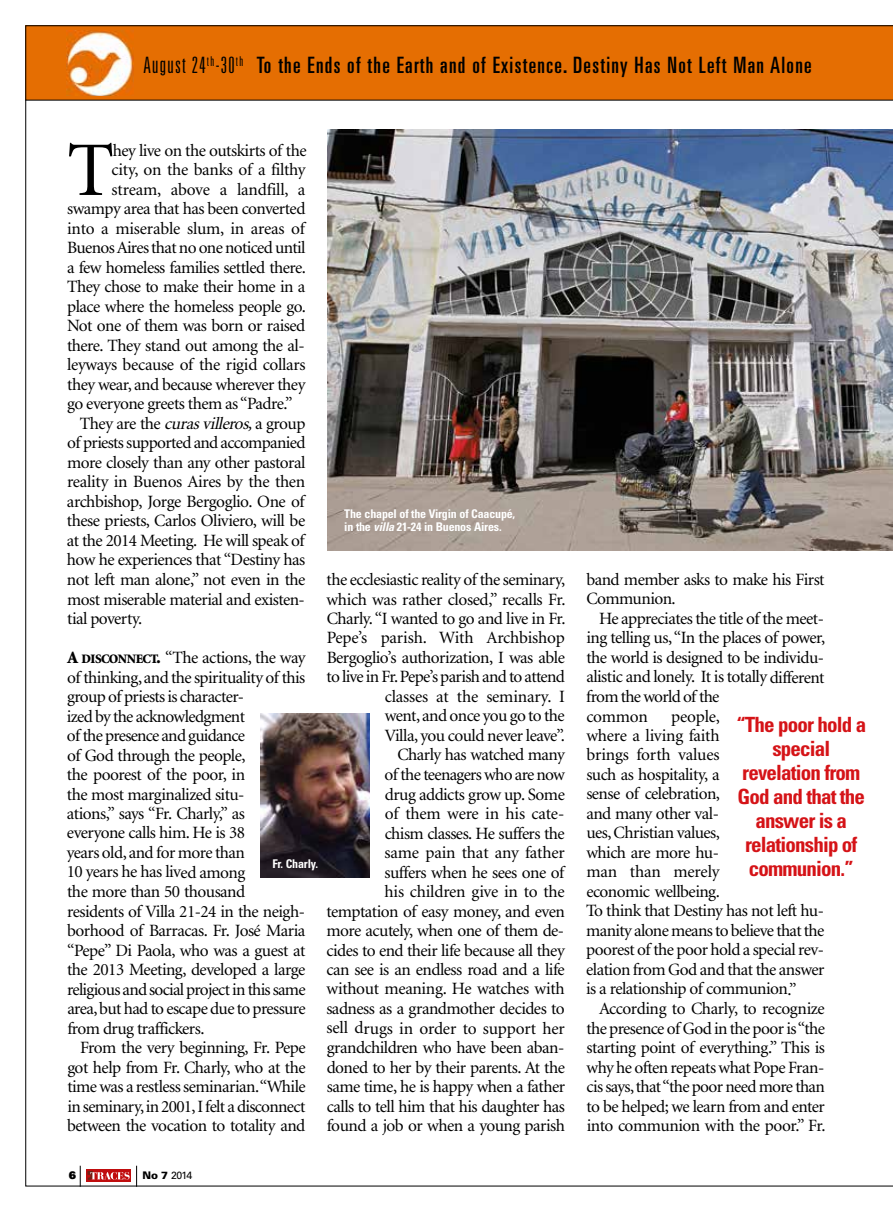
<style>
.page{position:relative;width:893px;height:1212px;background:#fff}
.page>*{position:absolute;margin:0;border:0;box-sizing:border-box;transform-origin:0 0}
.t1{font:77.25px "Minion";color:#000}
.t2{font:ultra-condensed 22.5px "Univers";letter-spacing:.06em;color:#000}
.t3{font:700 condensed 21px/24px "Univers";letter-spacing:-.04em;color:#d51317;text-align:center}
.t4{font:17.25px/19.5px "Minion";letter-spacing:-.03em;color:#000}
.t5{font:17.25px "Minion";letter-spacing:-.01em;color:#000}
.t6{font:900 16.5px "Bauer Bodoni";color:#000}
.t7{font:700 condensed 12px/13.5px "Univers";letter-spacing:-.015em;color:#fff}
.t8{font:10.5px "Univers";color:#000}
.t9{font:900 10.5px "Univers";color:#000}
.s1{font-weight:300}
.s2{font-style:italic}
.s3{font-weight:900}
.s4{font-weight:900;font-size:12.9px}
</style>
<div class="page">
<img style="left:327px;top:129px;width:566px;height:421px">
<div style="left:26px;top:26px;width:867px;height:74px;background:#e56e02"></div>
<img style="left:67px;top:30px;width:66px;height:66px">
<svg style="left:136px;top:1166px;width:1px;height:21px"></svg>
<div style="left:86px;top:1169px;width:45px;height:13px;background:#c00d0e"></div>
<svg style="left:88px;top:1171px;width:42px;height:9px"></svg>
<svg style="left:80px;top:1166px;width:1px;height:21px"></svg>
<img style="left:260px;top:714px;width:110px;height:163px">
<h2 class="t2" style="left:143px;top:52px;width:670px"><span class="s1">August 24</span><sup>th</sup><span class="s1">-30</span><sup>th</sup> To the Ends of the Earth and of Existence. Destiny Has Not Left Man Alone</h2>
<p class="t6" style="left:78px;top:59px;width:117px">XXXXXXXXXX</p>
<h1 class="t1" style="left:67px;top:132px;width:48px">T</h1>
<p class="t4" style="left:113px;top:141px;width:195px">hey live on the outskirts of the</p>
<p class="t4" style="left:112px;top:161px;width:195px">city, on the banks of a filthy</p>
<p class="t5" style="left:112px;top:181px;width:195px">stream, above a landfill, a</p>
<p class="t4" style="left:67px;top:200px;width:240px">swampy area that has been converted</p>
<p class="t5" style="left:67px;top:220px;width:239px">into a miserable slum, in areas of</p>
<p class="t4" style="left:67px;top:239px;width:240px">BuenosAires that no one noticed until</p>
<p class="t4" style="left:67px;top:258px;width:240px">a few homeless families settled there.</p>
<p class="t4" style="left:67px;top:278px;width:240px">They chose to make their home in a</p>
<p class="t4" style="left:67px;top:297px;width:240px">place where the homeless people go.</p>
<p class="t4" style="left:67px;top:317px;width:240px">Not one of them was born or raised</p>
<p class="t4" style="left:67px;top:336px;width:239px">there. They stand out among the al-</p>
<p class="t4" style="left:67px;top:356px;width:240px">leyways because of the rigid collars</p>
<p class="t4" style="left:67px;top:375px;width:240px">they wear, and because wherever they</p>
<p class="t4" style="left:67px;top:395px;width:227px">go everyone greets them as“Padre.”</p>
<p class="t4" style="left:80px;top:414px;width:227px">They are the <span class="s2">curasvilleros,</span>a group</p>
<p class="t4" style="left:67px;top:434px;width:240px">of priests supported and accompanied</p>
<p class="t4" style="left:67px;top:453px;width:240px">more closely than any other pastoral</p>
<p class="t4" style="left:67px;top:473px;width:240px">reality in Buenos Aires by the then</p>
<p class="t4" style="left:67px;top:492px;width:239px">archbishop, Jorge Bergoglio. One of</p>
<p class="t4" style="left:67px;top:512px;width:240px">these priests, Carlos Oliviero, will be</p>
<p class="t4" style="left:67px;top:531px;width:239px">at the 2014 Meeting. He will speak of</p>
<p class="t4" style="left:67px;top:551px;width:240px">how he experiences that “Destiny has</p>
<p class="t4" style="left:67px;top:570px;width:240px">not left man alone,” not even in the</p>
<p class="t4" style="left:67px;top:590px;width:239px">most miserable material and existen-</p>
<p class="t4" style="left:67px;top:609px;width:77px">tial poverty.</p>
<p class="t4" style="left:67px;top:648px;width:240px"><span class="s3">A</span> <span class="s4">DISCONNECT</span><span class="s3">.</span> “The actions, the way of thinking,and the spirituality of this group of priests is character-<br>ized by the acknowledgment<br>of the presence and guidance<br>of God through the people,<br>the poorest of the poor, in<br>the most marginalized situ-<br>ations,” says “Fr. Charly,” as everyone calls him. He is 38<br>years old, and for more than<br>10 years he has lived among<br>the more than 50 thousand residents of Villa 21-24 in the neigh&shy;borhood of Barracas. Fr. José Maria “Pepe” Di Paola, who was a guest at the 2013 Meeting, developed a large religious and social project in this same area,but had to escape due to pressure from drug traffickers.</p>
<p class="t4" style="left:67px;top:1038px;width:240px;text-align:justify;text-indent:13px">From the very beginning, Fr. Pepe got help from Fr. Charly, who at the time was a restless seminarian.“While in seminary,in2001,I felt a disconnect between the vocation to totality and</p>
<p class="t7" style="left:272px;top:857px;width:47px">Fr. Charly.</p>
<p class="t7" style="left:344px;top:507px;width:172px">The chapel of the Virgin of Caacupé, in the <span class="s2">villa</span> 21-24 in Buenos Aires.</p>
<p class="t4" style="left:326px;top:570px;width:241px;text-align:right">the ecclesiastic reality of the seminary, which was rather closed,” recalls Fr.<br>Charly.“I wanted to go and live in Fr.<br>Pepe’s parish. With Archbishop<br>Bergoglio’s authorization, I was able to live in Fr.Pepe’s parish and to attend classes at the seminary. I went,and once you go to the<br>Villa, you could never leave”.<br>Charly has watched many<br>of the teenagers who are now<br>drug addicts grow up. Some<br>of them were in his cate-<br>chism classes. He suffers the<br>same pain that any father<br>suffers when he sees one of<br>his children give in to the temptation of easy money, and even more acutely, when one of them de&shy;cides to end their life because all they can see is an endless road and a life without meaning. He watches with sadness as a grandmother decides to sell drugs in order to support her grandchildren who have been aban&shy;doned to her by their parents. At the same time, he is happy when a father calls to tell him that his daughter has found a job or when a young parish</p>
<p class="t4" style="left:586px;top:570px;width:240px">band member asks to make his First<br>Communion.</p>
<p class="t4" style="left:586px;top:609px;width:240px;text-indent:13px">He appreciates the title of the meet&shy;ing telling us,“In the places of power, the world is designed to be individu&shy;alistic and lonely. It is totally different from the world of the<br>common</p>
<p class="t4" style="left:586px;top:707px;width:240px;text-indent:85px">people,<br>where a living faith<br>brings forth values<br>such as hospitality, a<br>sense of celebration,<br>and many other val-<br>ues,Christian values,<br>which are more hu-<br>man than merely<br>economic wellbeing.<br>To think that Destiny has not left hu&shy;manity alone means to believe that the poorest of the poor hold a special rev&shy;elation from God and that the answer is a relationship of communion.”</p>
<p class="t4" style="left:586px;top:999px;width:241px;text-align:justify;text-indent:13px">According to Charly, to recognize the presence of God in the poor is“the starting point of everything.” This is why he often repeats what Pope Fran&shy;cis says,that“the poor need more than to be helped; we learn from and enter into communion with the poor.” Fr.</p>
<p class="t3" style="left:736px;top:712px;width:131px">“The poor hold a special revelation from<br>God and that the answer is a relationship of communion.”</p>
<p class="t9" style="left:69px;top:1168px;width:9px">6</p>
<p class="t8" style="left:143px;top:1169px;width:51px"><span class="s3">No 7</span> 2014</p>
</div>
